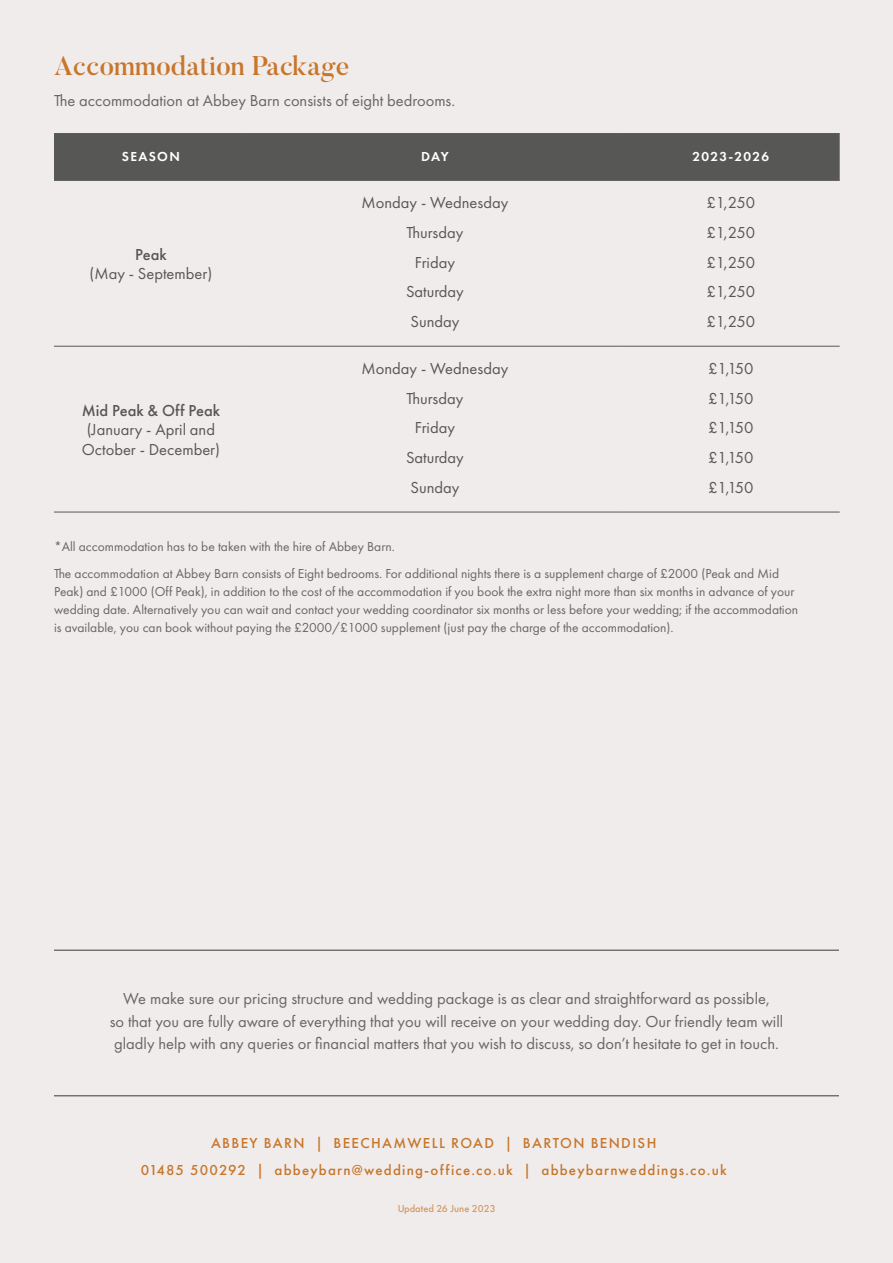
<style>
.page{position:relative;width:893px;height:1263px;background:#f0ecec}
.page>*{position:absolute;margin:0;border:0;box-sizing:border-box;transform-origin:0 0}
.t1{font:500 27px "Butler";color:#c7762a}
.t2{font:16.5px/22.5px "Futura PT";color:#686565;text-align:center}
.t3{font:16.5px/19.5px "Futura PT";color:#575756}
.t4{font:500 16.5px "Futura PT";color:#575756}
.Body_Copy{font:500 15px "Futura PT";letter-spacing:.08em;color:#c7762a}
.t5{font:13.5px/18px "Futura PT";color:#686565}
.t6{font:600 13.5px "Futura PT";letter-spacing:.1em;color:#fff}
.t7{font:500 10.5px "Futura PT";color:#c7762a}
</style>
<div class="page">
<div style="left:54px;top:134px;width:786px;height:46px;background:#575756"></div>
<hr style="left:54px;top:133px;width:194px;height:1px;background:#575756">
<hr style="left:248px;top:133px;width:374px;height:1px;background:#575756">
<hr style="left:622px;top:133px;width:218px;height:1px;background:#575756">
<hr style="left:54px;top:180px;width:194px;height:1px;background:#575756">
<hr style="left:248px;top:180px;width:374px;height:1px;background:#575756">
<hr style="left:622px;top:180px;width:218px;height:1px;background:#575756">
<hr style="left:54px;top:346px;width:194px;height:1px;background:#575756">
<hr style="left:248px;top:346px;width:374px;height:1px;background:#575756">
<hr style="left:622px;top:346px;width:218px;height:1px;background:#575756">
<hr style="left:54px;top:512px;width:194px;height:1px;background:#575756">
<hr style="left:248px;top:512px;width:374px;height:1px;background:#575756">
<hr style="left:622px;top:512px;width:218px;height:1px;background:#575756">
<hr style="left:54px;top:1095px;width:785px;height:1px;background:#393939">
<hr style="left:54px;top:950px;width:785px;height:1px;background:#393939">
<p class="t1" style="left:54px;top:48px;width:297px">Accommodation Package</p>
<p class="t2" style="left:54px;top:89px;width:403px">The accommodation at Abbey Barn consists of eight bedrooms.</p>
<p class="t6" style="left:122px;top:148px;width:59px">SEASON</p>
<p class="t6" style="left:421px;top:148px;width:29px">DAY</p>
<p class="t6" style="left:692px;top:148px;width:78px">2023-2026</p>
<p class="t4" style="left:135px;top:244px;width:33px">Peak</p>
<p class="t3" style="left:90px;top:264px;width:124px">(May - September)</p>
<p class="t4" style="left:82px;top:400px;width:140px">Mid Peak &amp; Off Peak</p>
<p class="t3" style="left:82px;top:420px;width:140px">(January - April and<br>October - December)</p>
<p class="t3" style="left:362px;top:193px;width:148px">Monday - Wednesday</p>
<p class="t3" style="left:706px;top:193px;width:50px">£1,250</p>
<p class="t3" style="left:407px;top:222px;width:58px">Thursday</p>
<p class="t3" style="left:706px;top:222px;width:50px">£1,250</p>
<p class="t3" style="left:415px;top:252px;width:42px">Friday</p>
<p class="t3" style="left:706px;top:252px;width:50px">£1,250</p>
<p class="t3" style="left:406px;top:282px;width:59px">Saturday</p>
<p class="t3" style="left:706px;top:282px;width:50px">£1,250</p>
<p class="t3" style="left:410px;top:312px;width:50px">Sunday</p>
<p class="t3" style="left:706px;top:312px;width:50px">£1,250</p>
<p class="t3" style="left:362px;top:358px;width:148px">Monday - Wednesday</p>
<p class="t3" style="left:708px;top:358px;width:47px">£1,150</p>
<p class="t3" style="left:407px;top:388px;width:58px">Thursday</p>
<p class="t3" style="left:708px;top:388px;width:47px">£1,150</p>
<p class="t3" style="left:415px;top:418px;width:42px">Friday</p>
<p class="t3" style="left:708px;top:418px;width:47px">£1,150</p>
<p class="t3" style="left:406px;top:448px;width:59px">Saturday</p>
<p class="t3" style="left:708px;top:448px;width:47px">£1,150</p>
<p class="t3" style="left:410px;top:478px;width:50px">Sunday</p>
<p class="t3" style="left:708px;top:478px;width:47px">£1,150</p>
<p class="t5" style="left:54px;top:538px;width:342px">*All accommodation has to be taken with the hire of Abbey Barn.</p>
<p class="t5" style="left:54px;top:564px;width:746px">The accommodation at Abbey Barn consists of Eight bedrooms. For additional nights there is a supplement charge of £2000 (Peak and Mid Peak) and £1000 (Off Peak), in addition to the cost of the accommodation if you book the extra night more than six months in advance of your wedding date. Alternatively you can wait and contact your wedding coordinator six months or less before your wedding; if the accommodation is available, you can book without paying the £2000/£1000 supplement (just pay the charge of the accommodation).</p>
<p class="t2" style="left:110px;top:987px;width:675px">We make sure our pricing structure and wedding package is as clear and straightforward as possible,<br>so that you are fully aware of everything that you will receive on your wedding day. Our friendly team will gladly help with any queries or financial matters that you wish to discuss, so don’t hesitate to get in touch.</p>
<p class="Body_Copy" style="left:211px;top:1134px;width:447px">ABBEY BARN | BEECHAMWELL ROAD | BARTON BENDISH</p>
<p class="Body_Copy" style="left:141px;top:1160px;width:588px">01485 500292 | abbeybarn@wedding-office.co.uk | abbeybarnweddings.co.uk</p>
<p class="t7" style="left:397px;top:1202px;width:100px">Updated 26 June 2023</p>
</div>
